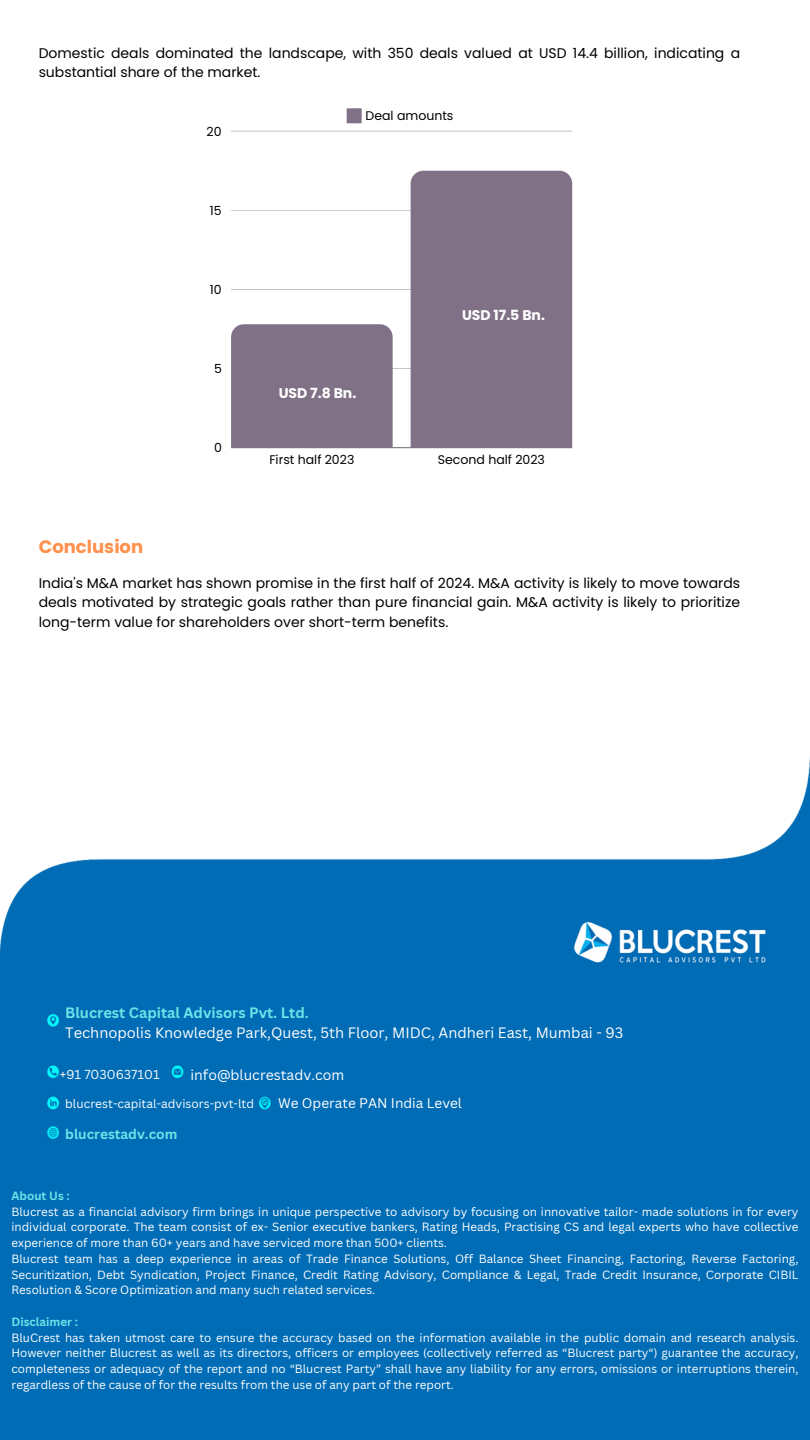
<style>
.page{position:relative;width:810px;height:1440px;background:#fff}
.page>*{position:absolute;margin:0;border:0;box-sizing:border-box;transform-origin:0 0}
.t1{font:700 18px "Poppins";color:#ff914d}
.t2{font:14.6px/20.2px "Canva Sans";color:#fff}
.t3{font:14px/19.5px "Poppins";color:#000}
.t4{font:14px "Canva Sans";color:#fff}
.t5{font:700 14px "Poppins";color:#fff}
.t6{font:13.6px "Canva Sans";color:#fff}
.t7{font:700 13.6px "Canva Sans";color:#6ce5e8}
.t8{font:12.6px "Canva Sans";color:#fff}
.t9{font:12.5px "Poppins";color:#000}
.t10{font:11.9px "Canva Sans";color:#fff}
.t11{font:11.6px/15.8px "Canva Sans";color:#fff;text-align:justify}
.t12{font:700 11.6px "Canva Sans";color:#6ce5e8}
.s1{font-weight:700;color:#6ce5e8}
</style>
<div class="page">
<img style="left:0;top:757px;width:810px;height:683px">
<svg style="left:347px;top:108px;width:15px;height:15px"></svg>
<hr style="left:231px;top:448px;width:341px;height:1px;background:#000">
<hr style="left:231px;top:368px;width:341px;height:1px;background:#000">
<hr style="left:231px;top:289px;width:341px;height:1px;background:#000">
<hr style="left:231px;top:210px;width:341px;height:1px;background:#000">
<hr style="left:231px;top:131px;width:341px;height:1px;background:#000">
<div style="left:231px;top:324px;width:162px;height:124px;background:#817187"></div>
<div style="left:411px;top:171px;width:161px;height:277px;background:#817187"></div>
<p class="t3" style="left:39px;top:43px;width:703px">Domestic deals dominated the landscape, with 350 deals valued at USD 14.4 billion, indicating a substantial share of the market.</p>
<p class="t9" style="left:366px;top:107px;width:89px">Deal amounts</p>
<p class="t9" style="left:207px;top:123px;width:17px">20</p>
<p class="t9" style="left:210px;top:202px;width:13px">15</p>
<p class="t9" style="left:210px;top:281px;width:13px">10</p>
<p class="t9" style="left:214px;top:360px;width:9px">5</p>
<p class="t9" style="left:214px;top:439px;width:9px">0</p>
<p class="t5" style="left:279px;top:383px;width:79px">USD 7.8 Bn.</p>
<p class="t5" style="left:462px;top:305px;width:84px">USD 17.5 Bn.</p>
<p class="t9" style="left:269px;top:451px;width:87px">First half 2023</p>
<p class="t9" style="left:438px;top:451px;width:109px">Second half 2023</p>
<p class="t1" style="left:39px;top:534px;width:106px">Conclusion</p>
<p class="t3" style="left:39px;top:573px;width:703px;text-align:justify">India's M&amp;A market has shown promise in the first half of 2024. M&amp;A activity is likely to move towards deals motivated by strategic goals rather than pure financial gain. M&amp;A activity is likely to prioritize long-term value for shareholders over short-term benefits.</p>
<h2 class="t2" style="left:65px;top:1002px;width:560px"><span class="s1">Blucrest Capital Advisors Pvt. Ltd.<br></span>Technopolis Knowledge Park,Quest, 5th Floor, MIDC, Andheri East, Mumbai - 93</h2>
<h2 class="t4" style="left:191px;top:1065px;width:155px">info@blucrestadv.com</h2>
<h1 class="t10" style="left:65px;top:1095px;width:190px">blucrest-capital-advisors-pvt-ltd</h1>
<h3 class="t8" style="left:60px;top:1066px;width:101px">+91 7030637101</h3>
<p class="t6" style="left:278px;top:1093px;width:185px">We Operate PAN India Level</p>
<h3 class="t7" style="left:65px;top:1125px;width:114px">blucrestadv.com</h3>
<p class="t12" style="left:11px;top:1187px;width:60px">About Us :</p>
<h3 class="t11" style="left:11px;top:1203px;width:788px">Blucrest as a financial advisory firm brings in unique perspective to advisory by focusing on innovative tailor- made solutions in for every individual corporate. The team consist of ex- Senior executive bankers, Rating Heads, Practising CS and legal experts who have collective experience of more than 60+ years and have serviced more than 500+ clients.</h3>
<p class="t11" style="left:11px;top:1250px;width:788px">Blucrest team has a deep experience in areas of Trade Finance Solutions, Off Balance Sheet Financing, Factoring, Reverse Factoring, Securitization, Debt Syndication, Project Finance, Credit Rating Advisory, Compliance &amp; Legal, Trade Credit Insurance, Corporate CIBIL Resolution &amp; Score Optimization and many such related services.</p>
<h3 class="t12" style="left:11px;top:1313px;width:68px">Disclaimer :</h3>
<h2 class="t11" style="left:11px;top:1329px;width:788px">BluCrest has taken utmost care to ensure the accuracy based on the information available in the public domain and research analysis.<br>However neither Blucrest as well as its directors, officers or employees (collectively referred as “Blucrest party“) guarantee the accuracy, completeness or adequacy of the report and no “Blucrest Party” shall have any liability for any errors, omissions or interruptions therein, regardless of the cause of for the results from the use of any part of the report.</h2>
</div>
